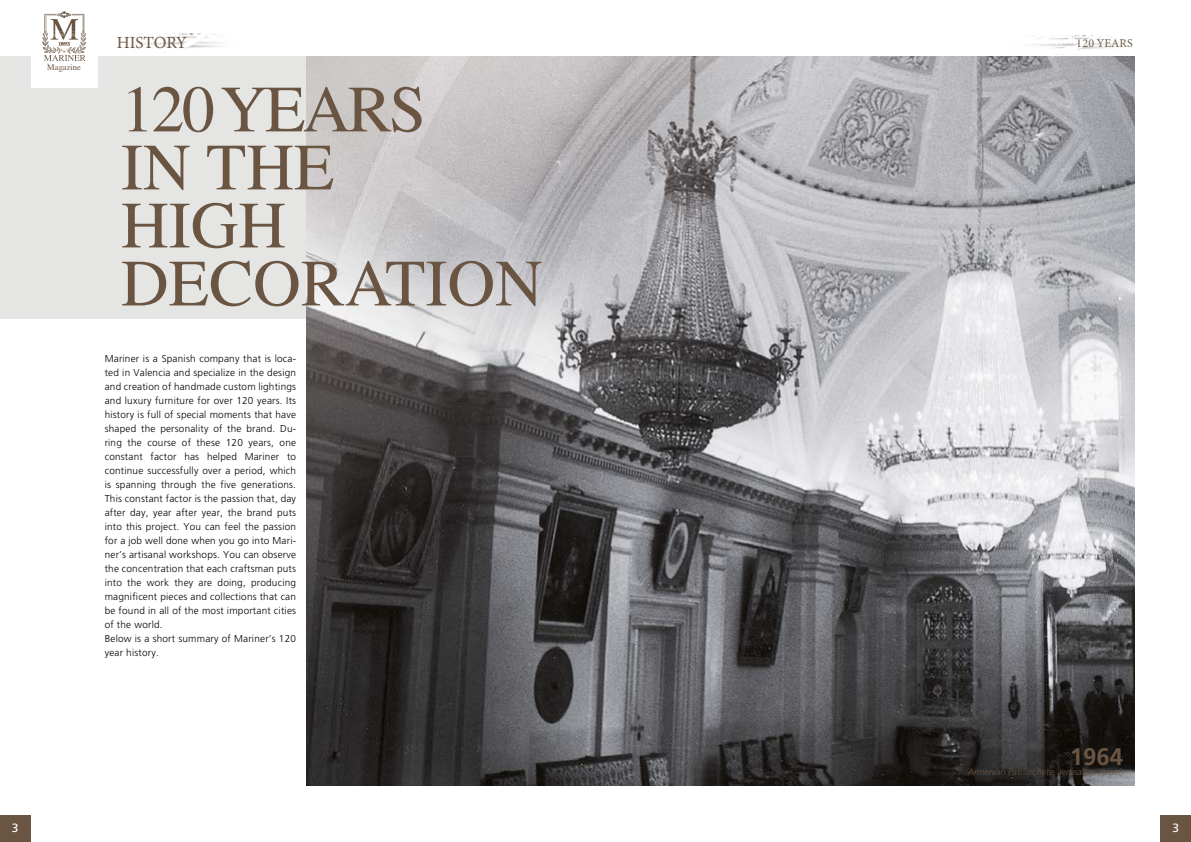
<style>
.page{position:relative;width:1191px;height:842px;background:#fff}
.page>*{position:absolute;margin:0;border:0;box-sizing:border-box;transform-origin:0 0}
.t1{font:66px/58px "Times";color:#6a5542}
.t2{font:700 24px "Frutiger";color:#6a5542}
.t3{font:17px "Minion Pro";letter-spacing:-.01em;color:#6a5542}
.t4{font:12px "Minion Pro";color:#6a5542}
.t5{font:12px "Frutiger";color:#fff}
.t6{font:300 10px/14px "Frutiger";letter-spacing:.02em;color:#000}
.t7{font:italic 300 9px "Frutiger";color:#6a5542}
.t8{font:8.5px "Times";color:#6a5542}
</style>
<div class="page">
<img style="left:138px;top:34px;width:83px;height:19px">
<img style="left:1031px;top:35px;width:83px;height:15px">
<img style="left:307px;top:57px;width:827px;height:728px">
<svg style="left:0;top:57px;width:550px;height:262px;background:#d9d8d8"></svg>
<div style="left:31px;top:0;width:67px;height:87px;background:#fff"></div>
<svg style="left:42px;top:11px;width:44px;height:50px"></svg>
<div style="left:0;top:815px;width:31px;height:27px;background:#6a5542"></div>
<div style="left:1160px;top:815px;width:31px;height:27px;background:#6a5542"></div>
<p class="t8" style="left:47px;top:62px;width:35px">Magazine</p>
<h3 class="t3" style="left:117px;top:32px;width:72px">HISTORY</h3>
<h1 class="t1" style="left:121px;top:80px;width:423px">120 YEARS<br>IN THE<br>HIGH<br>DECORATION</h1>
<p class="t6" style="left:105px;top:352px;width:193px">Mariner is a Spanish company that is loca&shy;ted in Valencia and specialize in the design and creation of handmade custom lightings and luxury furniture for over 120 years. Its history is full of special moments that have shaped the personality of the brand. Du&shy;ring the course of these 120 years, one constant factor has helped Mariner to continue successfully over a period, which is spanning through the five generations.<br>This constant factor is the passion that, day after day, year after year, the brand puts into this project. You can feel the passion for a job well done when you go into Mari&shy;ner’s artisanal workshops. You can observe the concentration that each craftsman puts into the work they are doing, producing magnificent pieces and collections that can be found in all of the most important cities of the world.<br>Below is a short summary of Mariner’s 120 year history.</p>
<p class="t4" style="left:1076px;top:35px;width:57px">120 YEARS</p>
<h2 class="t2" style="left:1069px;top:742px;width:55px">1964</h2>
<p class="t7" style="left:968px;top:767px;width:156px">Armenian Patriarchete, Jerusalem (Israel)</p>
<p class="t5" style="left:12px;top:820px;width:8px">3</p>
<p class="t5" style="left:1172px;top:820px;width:8px">3</p>
</div>
